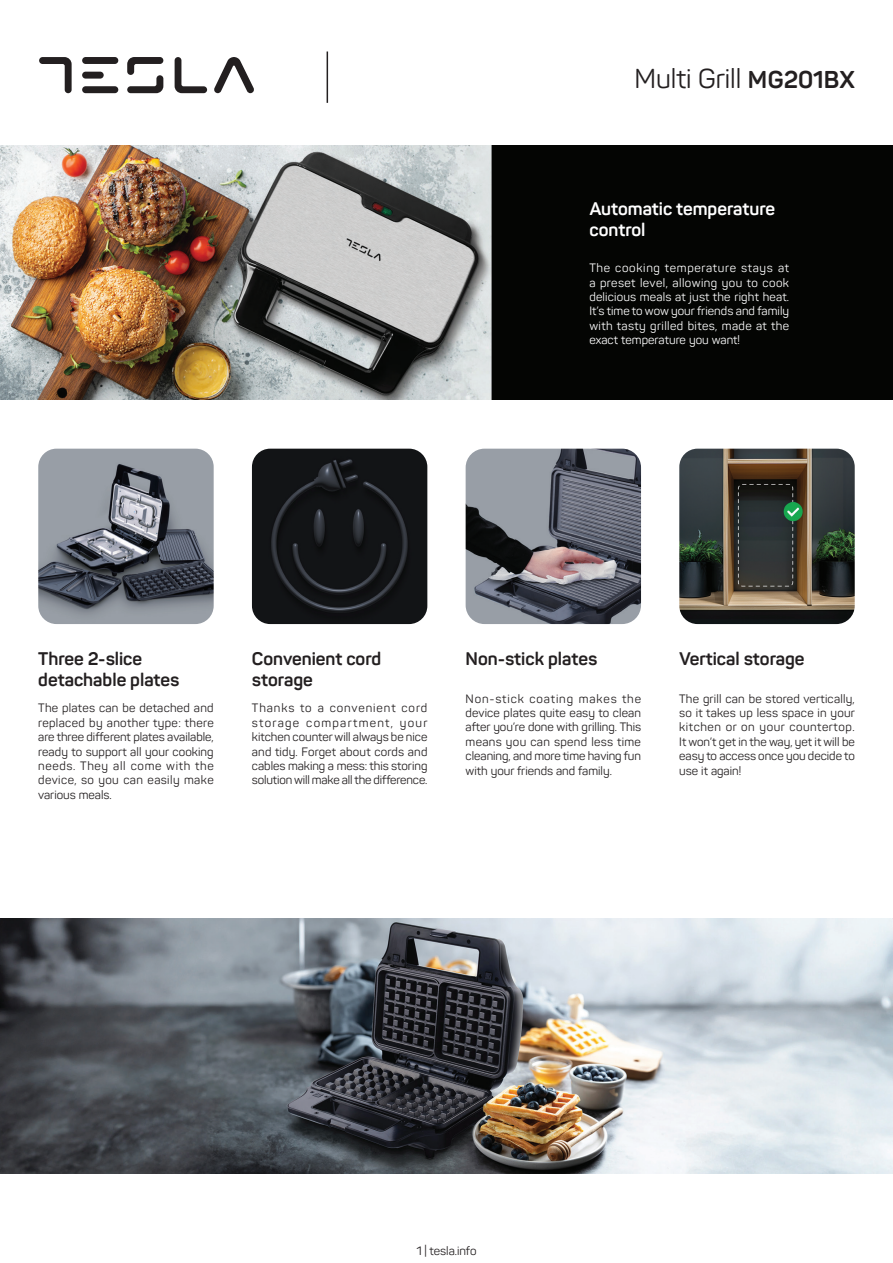
<style>
.page{position:relative;width:893px;height:1263px;background:#fff}
.page>*{position:absolute;margin:0;border:0;box-sizing:border-box;transform-origin:0 0}
.Oznaka_modela{font:27px "Panton";color:#231f20}
.t1{font:700 18px/21.6px "Panton";color:#231f20}
.t2{font:700 18px/21.6px "Panton";color:#fff}
.t3{font:12px/14.4px "Panton";color:#231f20;text-align:justify}
.t4{font:12px/14.4px "Panton";letter-spacing:.03em;color:#fff;text-align:justify}
.s1{font-weight:700;font-size:24px}
</style>
<div class="page">
<img style="left:0;top:145px;width:893px;height:255px">
<img style="left:252px;top:449px;width:175px;height:175px">
<img style="left:679px;top:449px;width:176px;height:175px">
<img style="left:38px;top:449px;width:176px;height:175px">
<img style="left:466px;top:449px;width:175px;height:175px">
<img style="left:0;top:918px;width:892px;height:256px">
<svg style="left:214px;top:57px;width:40px;height:36px"></svg>
<svg style="left:39px;top:57px;width:33px;height:36px"></svg>
<svg style="left:127px;top:57px;width:36px;height:36px"></svg>
<svg style="left:175px;top:57px;width:32px;height:36px"></svg>
<div style="left:82px;top:57px;width:36px;height:7px;background:#231f20;border-radius:3px"></div>
<div style="left:82px;top:72px;width:22px;height:7px;background:#231f20;border-radius:3px"></div>
<div style="left:82px;top:86px;width:36px;height:7px;background:#231f20;border-radius:3px"></div>
<hr style="left:327px;top:52px;width:1px;height:51px;background:#231f20">
<p class="Oznaka_modela" style="left:635px;top:62px;width:222px">Multi Grill <span class="s1">MG201BX</span></p>
<p class="t2" style="left:589px;top:197px;width:187px">Automatic temperature control</p>
<p class="t4" style="left:589px;top:261px;width:201px">The cooking temperature stays at a preset level, allowing you to cook delicious meals at just the right heat.<br>It’s time to wow your friends and family with tasty grilled bites, made at the exact temperature you want!</p>
<p class="t1" style="left:38px;top:647px;width:143px">Three 2-slice detachable plates</p>
<p class="t3" style="left:38px;top:701px;width:177px">The plates can be detached and replaced by another type: there are three different plates available, ready to support all your cooking needs. They all come with the device, so you can easily make various meals.</p>
<p class="t1" style="left:252px;top:647px;width:131px">Convenient cord storage</p>
<p class="t3" style="left:252px;top:701px;width:177px">Thanks to a convenient cord storage compartment, your kitchen counter will always be nice and tidy. Forget about cords and cables making a mess: this storing solution will make all the difference.</p>
<p class="t1" style="left:466px;top:647px;width:133px">Non-stick plates</p>
<p class="t3" style="left:466px;top:691px;width:177px">Non-stick coating makes the device plates quite easy to clean after you’re done with grilling. This means you can spend less time cleaning, and more time having fun with your friends and family.</p>
<p class="t1" style="left:679px;top:647px;width:127px">Vertical storage</p>
<p class="t3" style="left:679px;top:691px;width:177px">The grill can be stored vertically, so it takes up less space in your kitchen or on your countertop.<br>It won’t get in the way, yet it will be easy to access once you decide to use it again!</p>
<p class="t3" style="left:416px;top:1243px;width:62px">1 | tesla.info</p>
</div>
